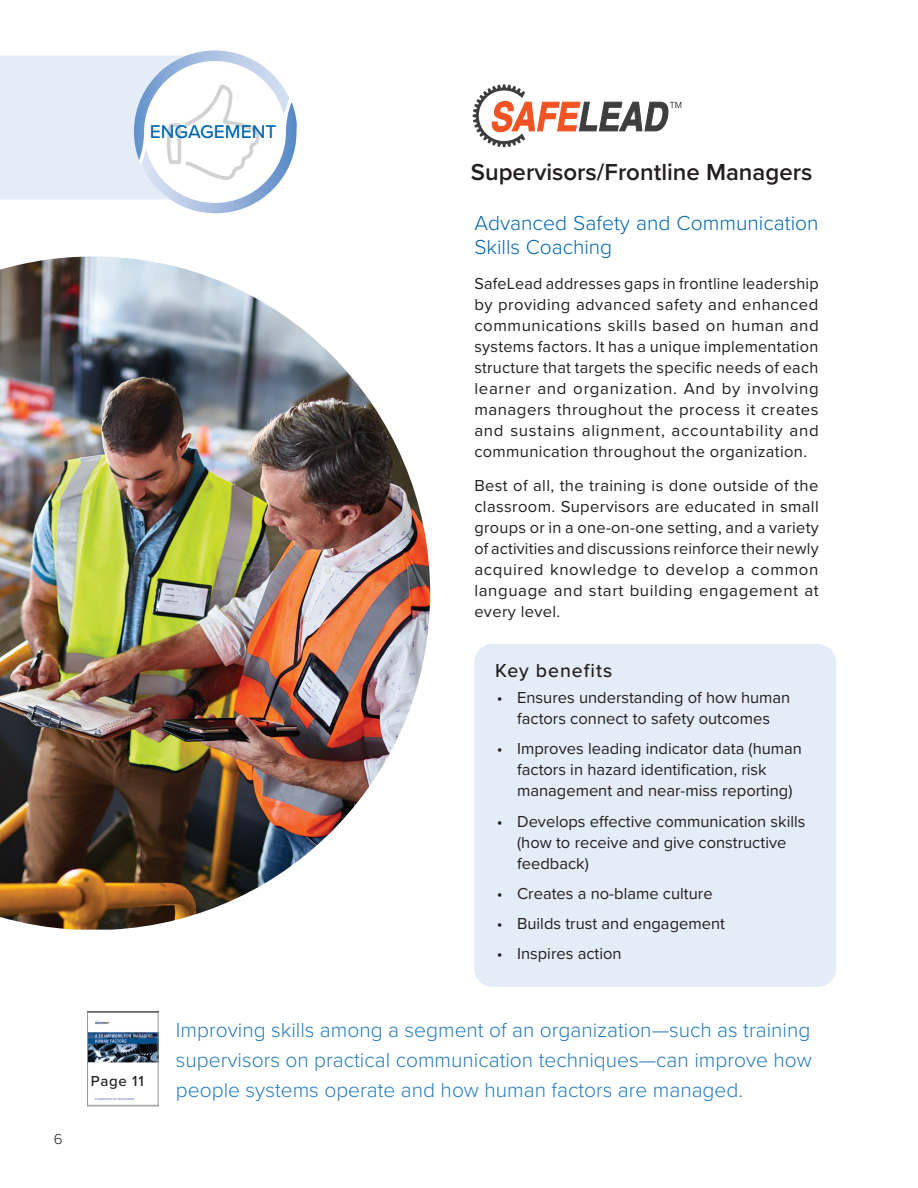
<style>
.page{position:relative;width:918px;height:1188px;background:#fff}
.page>*{position:absolute;margin:0;border:0;box-sizing:border-box;transform-origin:0 0}
.Med_Subhead{font:600 24px "Proxima Nova";color:#231f20}
.Sub_Headings_Blue{font:300 21px/30px "Proxima Nova";color:#257bbd;text-align:justify}
.Body_Copy{font:300 21px/24px "Proxima Nova";color:#0067b1}
.Regular_Headings{font:500 19.5px "Proxima Nova";letter-spacing:.05em;color:#231f20}
.t1{font:500 19.2px "Proxima Nova";color:#0067b1}
.Body_Copy-2{font:16.5px/21px "Proxima Nova";color:#231f20;text-align:justify}
.Regular_Headings-2{font:500 15px "Proxima Nova";letter-spacing:.05em;color:#231f20}
.t2{font:300 15px "Proxima Nova";color:#231f20}
</style>
<div class="page">
<div style="left:474px;top:644px;width:362px;height:343px;background:#e4edf7;border-radius:18px"></div>
<svg style="left:473px;top:84px;width:208px;height:63px"></svg>
<svg style="left:0;top:50px;width:297px;height:163px"></svg>
<img style="left:0;top:256px;width:430px;height:674px">
<img style="left:89px;top:1020px;width:67px;height:80px">
<div style="left:87px;top:1012px;width:71px;height:94px;border:1px solid #939598"></div>
<p class="t2" style="left:54px;top:1128px;width:10px">6</p>
<p class="t1" style="left:150px;top:117px;width:128px">ENGAGEMENT</p>
<p class="Med_Subhead" style="left:471px;top:154px;width:343px">Supervisors/Frontline Managers</p>
<p class="Body_Copy" style="left:474px;top:210px;width:346px">Advanced Safety and Communication<br>Skills Coaching</p>
<p class="Body_Copy-2" style="left:474px;top:272px;width:346px">SafeLead addresses gaps in frontline leadership by providing advanced safety and enhanced communications skills based on human and systems factors. It has a unique implementation structure that targets the specific needs of each learner and organization. And by involving managers throughout the process it creates and sustains alignment, accountability and communication throughout the organization.</p>
<p class="Body_Copy-2" style="left:474px;top:474px;width:346px">Best of all, the training is done outside of the classroom. Supervisors are educated in small groups or in a one-on-one setting, and a variety of activities and discussions reinforce their newly acquired knowledge to develop a common language and start building engagement at every level.</p>
<p class="Regular_Headings" style="left:495px;top:656px;width:119px">Key benefits</p>
<p class="Body_Copy-2" style="left:497px;top:687px;width:295px;text-align:center">• Ensures understanding of how human factors connect to safety outcomes</p>
<p class="Body_Copy-2" style="left:517px;top:738px;width:286px;text-align:left;text-indent:-20px">• Improves leading indicator data (human factors in hazard identification, risk management and near-miss reporting)</p>
<p class="Body_Copy-2" style="left:517px;top:810px;width:290px;text-align:left;text-indent:-20px">• Develops effective communication skills (how to receive and give constructive feedback)</p>
<p class="Body_Copy-2" style="left:497px;top:882px;width:217px">• Creates a no-blame culture</p>
<p class="Body_Copy-2" style="left:497px;top:912px;width:230px">• Builds trust and engagement</p>
<p class="Body_Copy-2" style="left:497px;top:942px;width:126px">• Inspires action</p>
<p class="Regular_Headings-2" style="left:91px;top:1070px;width:54px">Page 11</p>
<p class="Sub_Headings_Blue" style="left:176px;top:1014px;width:637px">Improving skills among a segment of an organization—such as training supervisors on practical communication techniques—can improve how people systems operate and how human factors are managed.</p>
</div>
